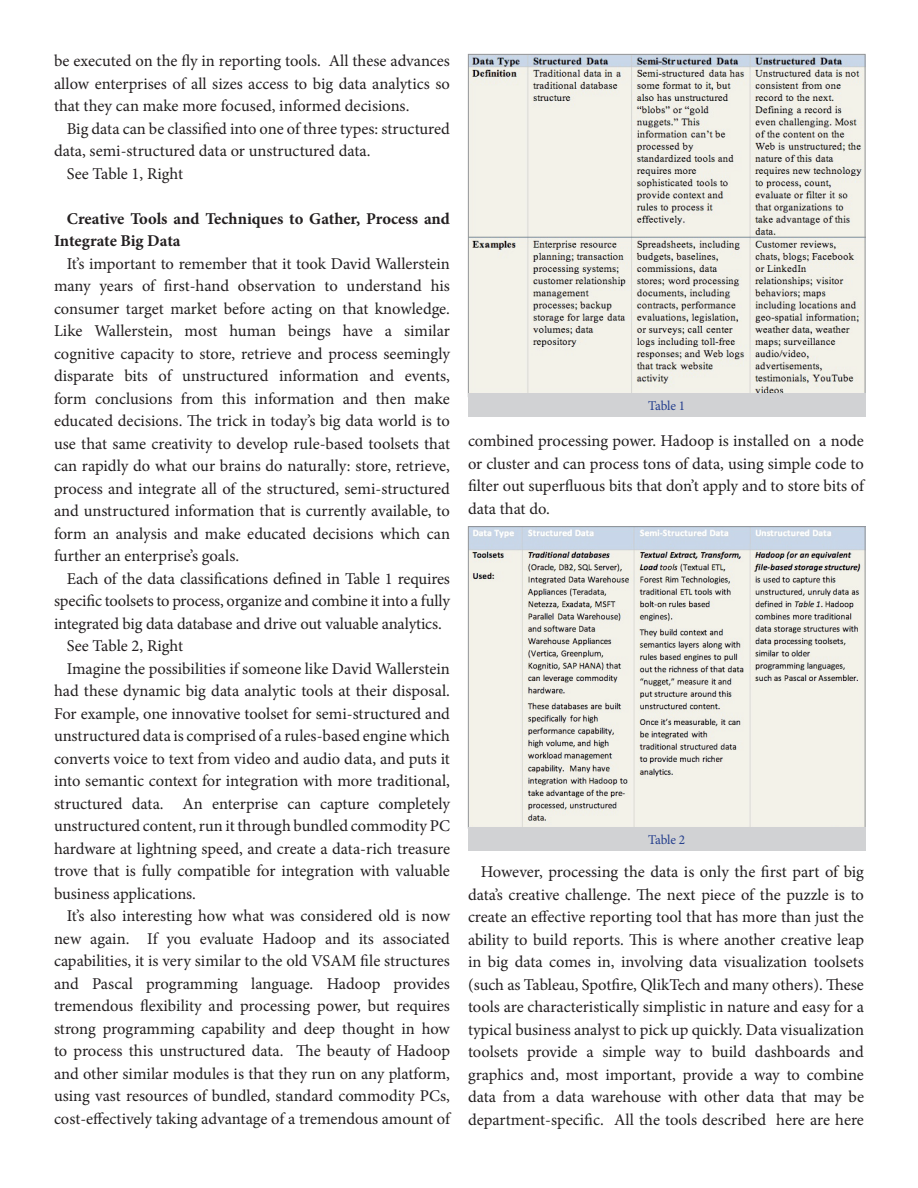
<style>
.page{position:relative;width:918px;height:1188px;background:#fff}
.page>*{position:absolute;margin:0;border:0;box-sizing:border-box;transform-origin:0 0}
.t1{font:16.5px/22.5px "Minion Pro";letter-spacing:-.005em;color:#231f20;text-align:justify}
.t2{font:700 16.5px/22.5px "Minion Pro";color:#231f20}
.t3{font:13.5px "Minion Pro";letter-spacing:-.015em;color:#253f8e}
</style>
<div class="page">
<img style="left:470px;top:56px;width:393px;height:338px">
<div style="left:468px;top:394px;width:397px;height:23px;background:#d1d2d4"></div>
<img style="left:470px;top:528px;width:393px;height:299px">
<div style="left:468px;top:828px;width:397px;height:23px;background:#d1d2d4"></div>
<p class="t1" style="left:54px;top:50px;width:398px">be executed on the fly in reporting tools. All these advances allow enterprises of all sizes access to big data analytics so that they can make more focused, informed decisions.</p>
<p class="t1" style="left:67px;top:117px;width:385px">Big data can be classified into one of three types: structured</p>
<p class="t1" style="left:54px;top:140px;width:318px">data, semi-structured data or unstructured data.</p>
<p class="t1" style="left:67px;top:162px;width:118px">See Table 1, Right</p>
<p class="t2" style="left:54px;top:207px;width:397px;text-indent:13px">Creative Tools and Techniques to Gather, Process and<br>Integrate Big Data</p>
<p class="t1" style="left:54px;top:252px;width:398px;text-indent:13px">It’s important to remember that it took David Wallerstein many years of first-hand observation to understand his consumer target market before acting on that knowledge.<br>Like Wallerstein, most human beings have a similar cognitive capacity to store, retrieve and process seemingly disparate bits of unstructured information and events, form conclusions from this information and then make educated decisions. The trick in today’s big data world is to use that same creativity to develop rule-based toolsets that can rapidly do what our brains do naturally: store, retrieve, process and integrate all of the structured, semi-structured and unstructured information that is currently available, to form an analysis and make educated decisions which can further an enterprise’s goals.</p>
<p class="t1" style="left:67px;top:567px;width:385px">Each of the data classifications defined in Table 1 requires</p>
<p class="t1" style="left:54px;top:590px;width:397px">specific toolsets to process, organize and combine it into a fully</p>
<p class="t1" style="left:54px;top:612px;width:389px">integrated big data database and drive out valuable analytics.</p>
<p class="t1" style="left:67px;top:635px;width:118px">See Table 2, Right</p>
<p class="t1" style="left:67px;top:657px;width:385px">Imagine the possibilities if someone like David Wallerstein</p>
<p class="t1" style="left:54px;top:680px;width:397px">had these dynamic big data analytic tools at their disposal.</p>
<p class="t1" style="left:54px;top:702px;width:398px">For example, one innovative toolset for semi-structured and</p>
<p class="t1" style="left:54px;top:725px;width:397px">unstructured data is comprised of a rules-based engine which</p>
<p class="t1" style="left:54px;top:747px;width:397px">converts voice to text from video and audio data, and puts it</p>
<p class="t1" style="left:54px;top:770px;width:398px">into semantic context for integration with more traditional,</p>
<p class="t1" style="left:54px;top:792px;width:397px">structured data. An enterprise can capture completely</p>
<p class="t1" style="left:54px;top:815px;width:398px">unstructured content, run it through bundled commodity PC</p>
<p class="t1" style="left:54px;top:837px;width:398px">hardware at lightning speed, and create a data-rich treasure</p>
<p class="t1" style="left:54px;top:860px;width:397px">trove that is fully compatible for integration with valuable</p>
<p class="t1" style="left:54px;top:882px;width:144px">business applications.</p>
<p class="t1" style="left:67px;top:905px;width:385px">It’s also interesting how what was considered old is now</p>
<p class="t1" style="left:54px;top:927px;width:397px">new again. If you evaluate Hadoop and its associated</p>
<p class="t1" style="left:54px;top:950px;width:398px">capabilities, it is very similar to the old VSAM file structures</p>
<p class="t1" style="left:54px;top:972px;width:397px">and Pascal programming language. Hadoop provides</p>
<p class="t1" style="left:54px;top:995px;width:397px">tremendous flexibility and processing power, but requires</p>
<p class="t1" style="left:54px;top:1017px;width:397px">strong programming capability and deep thought in how</p>
<p class="t1" style="left:54px;top:1040px;width:397px">to process this unstructured data. The beauty of Hadoop</p>
<p class="t1" style="left:54px;top:1062px;width:398px">and other similar modules is that they run on any platform,</p>
<p class="t1" style="left:54px;top:1085px;width:398px">using vast resources of bundled, standard commodity PCs,</p>
<p class="t1" style="left:54px;top:1107px;width:398px">cost-effectively taking advantage of a tremendous amount of</p>
<p class="t3" style="left:648px;top:397px;width:38px">Table 1</p>
<p class="t1" style="left:468px;top:430px;width:398px">combined processing power. Hadoop is installed on a node or cluster and can process tons of data, using simple code to filter out superfluous bits that don’t apply and to store bits of data that do.</p>
<p class="t3" style="left:648px;top:831px;width:38px">Table 2</p>
<p class="t1" style="left:468px;top:861px;width:398px;text-indent:13px">However, processing the data is only the first part of big data’s creative challenge. The next piece of the puzzle is to create an effective reporting tool that has more than just the ability to build reports. This is where another creative leap in big data comes in, involving data visualization toolsets (such as Tableau, Spotfire, QlikTech and many others). These tools are characteristically simplistic in nature and easy for a typical business analyst to pick up quickly. Data visualization toolsets provide a simple way to build dashboards and graphics and, most important, provide a way to combine data from a data warehouse with other data that may be department-specific. All the tools described here are here</p>
</div>
